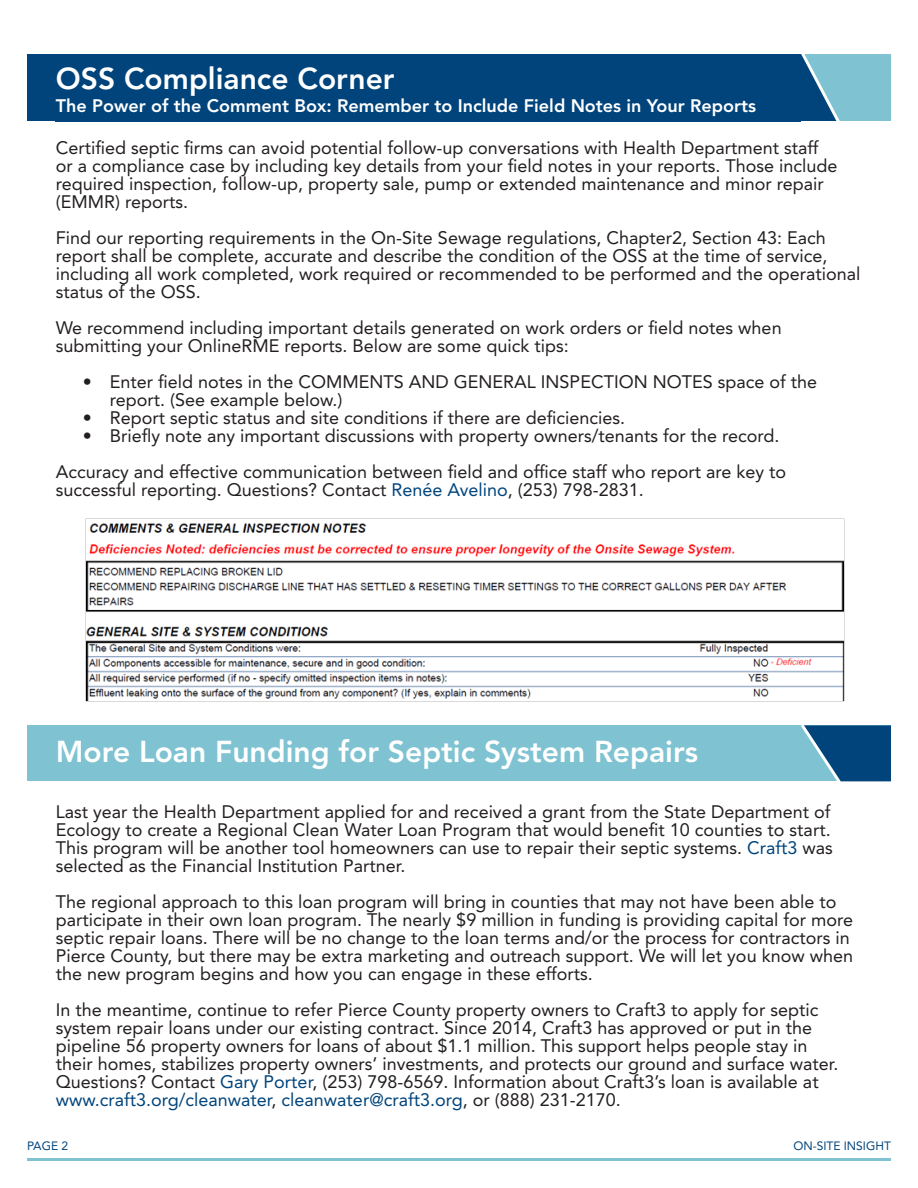
<style>
.page{position:relative;width:918px;height:1188px;background:#fff}
.page>*{position:absolute;margin:0;border:0;box-sizing:border-box;transform-origin:0 0}
.t1{font:800 30px "Avenir LT Std";color:#fff}
.t2{font:18px/18px "Avenir LT Std";color:#231f20}
.t3{font:800 18px "Avenir LT Std";color:#fff}
.t4{font:12px "Avenir LT Std";color:#00447b}
.s1{color:#00447b}
</style>
<div class="page">
<div style="left:27px;top:54px;width:29px;height:67px;background:#00447b"></div>
<svg style="left:797px;top:54px;width:94px;height:68px;background:#6cadc3"></svg>
<div style="left:56px;top:54px;width:745px;height:67px;background:#00447b"></div>
<img style="left:85px;top:519px;width:759px;height:182px">
<div style="left:27px;top:725px;width:863px;height:56px;background:#7fc3d2"></div>
<svg style="left:801px;top:725px;width:90px;height:57px"></svg>
<hr style="left:27px;top:1158px;width:864px;height:3px;background:#7fc3d2">
<h1 class="t1" style="left:56px;top:61px;width:340px">OSS Compliance Corner</h1>
<p class="t3" style="left:56px;top:95px;width:702px">The Power of the Comment Box: Remember to Include Field Notes in Your Reports</p>
<p class="t2" style="left:56px;top:139px;width:783px">Certified septic firms can avoid potential follow-up conversations with Health Department staff or a compliance case by including key details from your field notes in your reports. Those include required inspection, follow-up, property sale, pump or extended maintenance and minor repair (EMMR) reports.</p>
<p class="t2" style="left:56px;top:229px;width:806px">Find our reporting requirements in the On-Site Sewage regulations, Chapter2, Section 43: Each report shall be complete, accurate and describe the condition of the OSS at the time of service, including all work completed, work required or recommended to be performed and the operational status of the OSS.</p>
<p class="t2" style="left:56px;top:319px;width:727px">We recommend including important details generated on work orders or field notes when submitting your OnlineRME reports. Below are some quick tips:</p>
<p class="t2" style="left:110px;top:373px;width:709px;text-indent:-27px">• Enter field notes in the COMMENTS AND GENERAL INSPECTION NOTES space of the report. (See example below.)</p>
<p class="t2" style="left:83px;top:409px;width:544px">• Report septic status and site conditions if there are deficiencies.</p>
<p class="t2" style="left:56px;top:418px;width:732px;line-height:36px;text-indent:27px">• Briefly note any important discussions with property owners/tenants for the record.<br>Accuracy and effective communication between field and office staff who report are key to</p>
<p class="t2" style="left:56px;top:481px;width:590px">successful reporting. Questions? Contact <span class="s1">Renée Avelino</span>, (253) 798-2831.</p>
<h1 class="t1" style="left:56px;top:734px;width:644px">More Loan Funding for Septic System Repairs</h1>
<p class="t2" style="left:56px;top:803px;width:779px">Last year the Health Department applied for and received a grant from the State Department of Ecology to create a Regional Clean Water Loan Program that would benefit 10 counties to start.<br>This program will be another tool homeowners can use to repair their septic systems. <span class="s1">Craft3</span> was selected as the Financial Institution Partner.</p>
<p class="t2" style="left:56px;top:893px;width:799px">The regional approach to this loan program will bring in counties that may not have been able to participate in their own loan program. The nearly $9 million in funding is providing capital for more septic repair loans. There will be no change to the loan terms and/or the process for contractors in Pierce County, but there may be extra marketing and outreach support. We will let you know when the new program begins and how you can engage in these efforts.</p>
<p class="t2" style="left:56px;top:1001px;width:784px">In the meantime, continue to refer Pierce County property owners to Craft3 to apply for septic system repair loans under our existing contract. Since 2014, Craft3 has approved or put in the pipeline 56 property owners for loans of about $1.1 million. This support helps people stay in their homes, stabilizes property owners’ investments, and protects our ground and surface water.<br>Questions? Contact <span class="s1">Gary Porter</span>, (253) 798-6569. Information about Craft3’s loan is available at <span class="s1">www.craft3.org/cleanwater</span>, <span class="s1">cleanwater@craft3.org</span>, or (888) 231-2170.</p>
<p class="t4" style="left:27px;top:1139px;width:43px">PAGE 2</p>
<p class="t4" style="left:793px;top:1139px;width:99px">ON-SITE INSIGHT</p>
</div>
